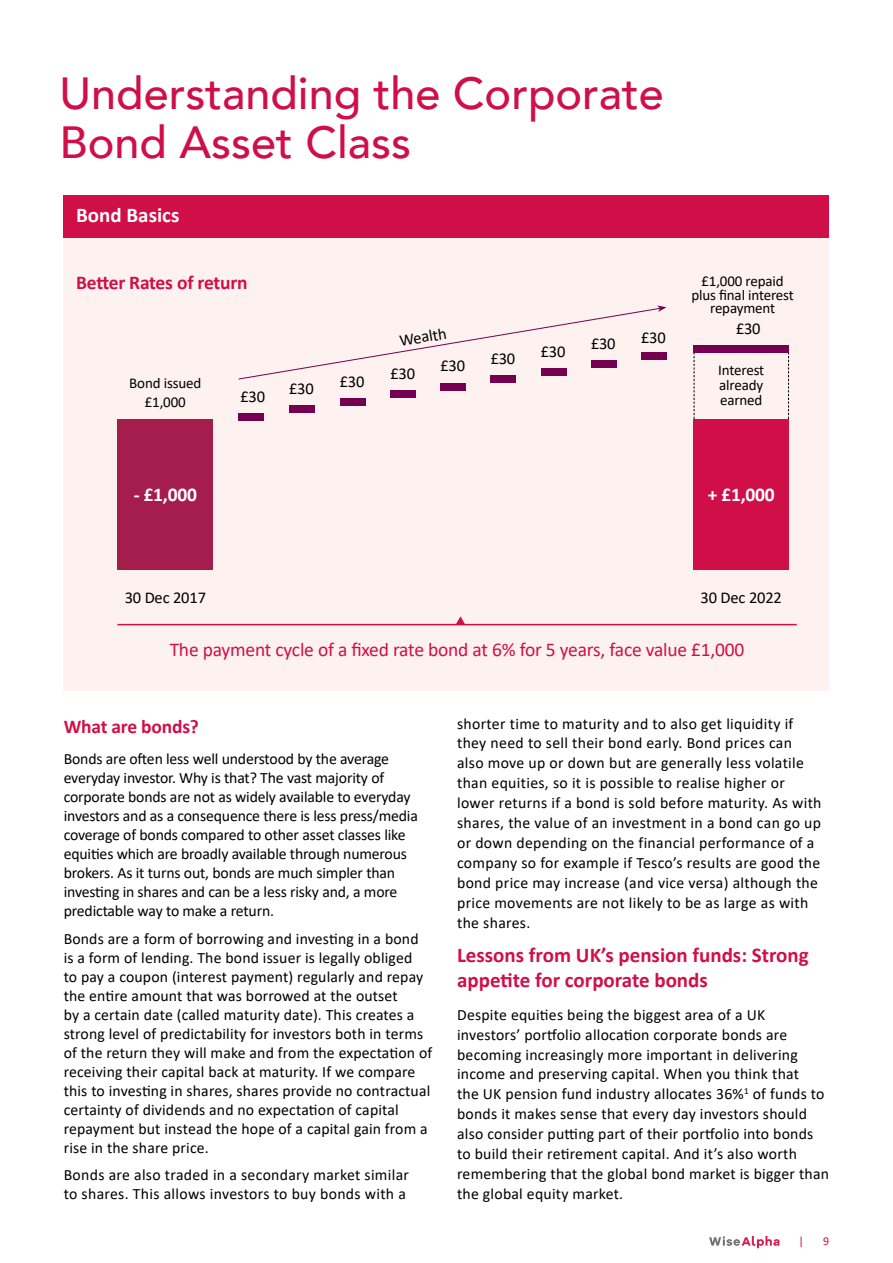
<style>
.page{position:relative;width:893px;height:1263px;background:#fff}
.page>*{position:absolute;margin:0;border:0;box-sizing:border-box;transform-origin:0 0}
.t1{font:500 45px/49.5px "Avenir";color:#d00f49}
.t2{font:700 21px/25.2px "Calibri";color:#d00f49}
.t3{font:700 21px "Calibri";color:#fff}
.t4{font:19.5px "Calibri";letter-spacing:-.01em;color:#d00f49}
.t5{font:700 19.5px "Calibri";letter-spacing:-.01em;color:#d00f49}
.t6{font:700 19.5px "Calibri";letter-spacing:-.01em;color:#fff}
.t7{font:16.5px "Calibri";letter-spacing:-.01em;color:#000}
.t8{font:15.75px/20px "Calibri";letter-spacing:.01em;color:#000}
.t9{font:15.75px/19px "Calibri";letter-spacing:-.01em;color:#000}
.t10{font:15px/13.5px "Calibri";letter-spacing:-.01em;color:#000;text-align:center}
.t11{font:12px "Calibri";color:#d00f49}
</style>
<div class="page">
<div style="left:63px;top:195px;width:766px;height:80px;background:#d00f49"></div>
<div style="left:63px;top:238px;width:766px;height:453px;background:#fef2f1"></div>
<div style="left:117px;top:419px;width:96px;height:151px;background:#a51d4c"></div>
<svg style="left:693px;top:353px;width:96px;height:66px"></svg>
<div style="left:239px;top:413px;width:25px;height:7px;background:#74004f"></div>
<div style="left:289px;top:405px;width:26px;height:8px;background:#74004f"></div>
<div style="left:340px;top:398px;width:25px;height:7px;background:#74004f"></div>
<div style="left:391px;top:390px;width:25px;height:8px;background:#74004f"></div>
<div style="left:441px;top:383px;width:25px;height:7px;background:#74004f"></div>
<div style="left:491px;top:375px;width:25px;height:8px;background:#74004f"></div>
<hr style="left:117px;top:624px;width:680px;height:1px;background:#d00f49">
<svg style="left:456px;top:616px;width:9px;height:8px"></svg>
<div style="left:693px;top:345px;width:96px;height:8px;background:#74004f"></div>
<div style="left:693px;top:419px;width:96px;height:151px;background:#d00f49"></div>
<svg style="left:238px;top:305px;width:428px;height:74px"></svg>
<svg style="left:709px;top:1236px;width:70px;height:12px"></svg>
<h1 class="t1" style="left:60px;top:66px;width:606px">Understanding the Corporate<br>Bond Asset Class</h1>
<h2 class="t3" style="left:76px;top:200px;width:105px">Bond Basics</h2>
<p class="t5" style="left:76px;top:268px;width:173px">Better Rates of return</p>
<p class="t10" style="left:129px;top:373px;width:74px;line-height:19px">Bond issued £1,000</p>
<p class="t7" style="left:241px;top:385px;width:26px">£30</p>
<p class="t7" style="left:289px;top:377px;width:26px">£30</p>
<p class="t7" style="left:340px;top:370px;width:26px">£30</p>
<p class="t7" style="left:398px;top:329px;width:49px;rotate:-9deg">Wealth</p>
<p class="t7" style="left:390px;top:362px;width:26px">£30</p>
<p class="t7" style="left:441px;top:355px;width:26px">£30</p>
<p class="t7" style="left:491px;top:347px;width:26px">£30</p>
<p class="t7" style="left:541px;top:340px;width:26px">£30</p>
<p class="t7" style="left:591px;top:332px;width:26px">£30</p>
<p class="t7" style="left:641px;top:326px;width:26px">£30</p>
<p class="t10" style="left:691px;top:274px;width:104px">£1,000 repaid plus final interest repayment</p>
<p class="t7" style="left:736px;top:317px;width:26px">£30</p>
<p class="t10" style="left:718px;top:362px;width:48px;line-height:15px;text-align:justify">Interest already earned</p>
<p class="t6" style="left:134px;top:481px;width:65px">- £1,000</p>
<p class="t6" style="left:708px;top:481px;width:69px">+ £1,000</p>
<p class="t7" style="left:125px;top:586px;width:83px">30 Dec 2017</p>
<p class="t7" style="left:701px;top:586px;width:83px">30 Dec 2022</p>
<p class="t4" style="left:170px;top:636px;width:576px">The payment cycle of a fixed rate bond at 6% for 5 years, face value £1,000</p>
<p class="t5" style="left:64px;top:712px;width:137px">What are bonds?</p>
<p class="t9" style="left:64px;top:749px;width:356px">Bonds are often less well understood by the average everyday investor. Why is that? The vast majority of corporate bonds are not as widely available to everyday investors and as a consequence there is less press/media coverage of bonds compared to other asset classes like equities which are broadly available through numerous brokers. As it turns out, bonds are much simpler than investing in shares and can be a less risky and, a more predictable way to make a return.</p>
<p class="t8" style="left:64px;top:928px;width:370px;line-height:19px">Bonds are a form of borrowing and investing in a bond is a form of lending. The bond issuer is legally obliged<br>to pay a coupon (interest payment) regularly and repay the entire amount that was borrowed at the outset<br>by a certain date (called maturity date). This creates a strong level of predictability for investors both in terms of the return they will make and from the expectation of receiving their capital back at maturity. If we compare this to investing in shares, shares provide no contractual certainty of dividends and no expectation of capital repayment but instead the hope of a capital gain from a rise in the share price.</p>
<p class="t8" style="left:64px;top:1165px;width:347px;line-height:19px">Bonds are also traded in a secondary market similar to shares. This allows investors to buy bonds with a</p>
<p class="t8" style="left:457px;top:713px;width:366px">shorter time to maturity and to also get liquidity if they need to sell their bond early. Bond prices can also move up or down but are generally less volatile than equities, so it is possible to realise higher or lower returns if a bond is sold before maturity. As with shares, the value of an investment in a bond can go up or down depending on the financial performance of a company so for example if Tesco’s results are good the bond price may increase (and vice versa) although the price movements are not likely to be as large as with the shares.</p>
<h2 class="t2" style="left:457px;top:942px;width:353px">Lessons from UK’s pension funds: Strong appetite for corporate bonds</h2>
<p class="t8" style="left:457px;top:1004px;width:373px">Despite equities being the biggest area of a UK investors’ portfolio allocation corporate bonds are becoming increasingly more important in delivering income and preserving capital. When you think that<br>the UK pension fund industry allocates 36%<sup>1</sup> of funds to bonds it makes sense that every day investors should also consider putting part of their portfolio into bonds to build their retirement capital. And it’s also worth remembering that the global bond market is bigger than the global equity market.</p>
<p class="t11" style="left:799px;top:1233px;width:7px">|</p>
<p class="t11" style="left:823px;top:1233px;width:8px">9</p>
</div>
